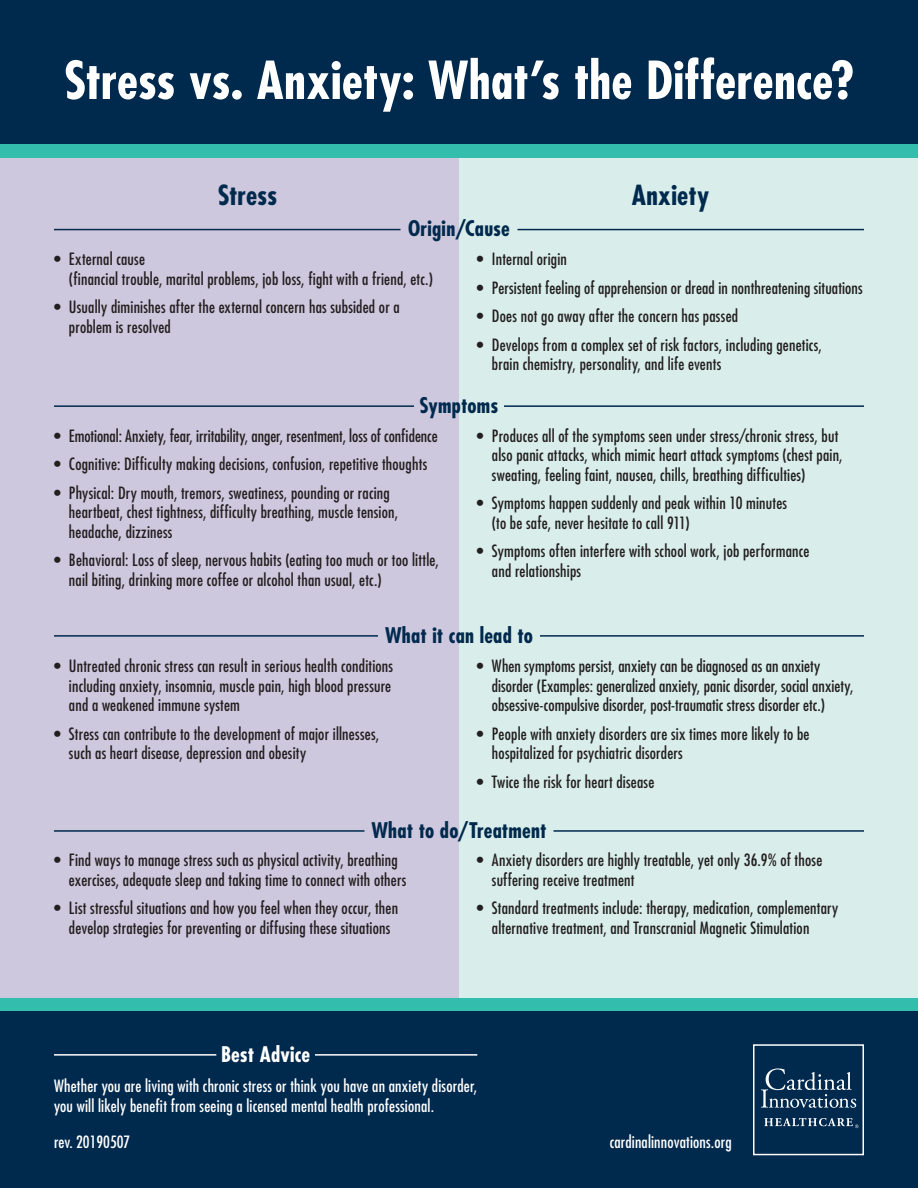
<style>
.page{position:relative;width:918px;height:1188px;background:#fff}
.page>*{position:absolute;margin:0;border:0;box-sizing:border-box;transform-origin:0 0}
.t1{font:700 condensed 51px "Futura Std";color:#fff}
.t2{font:700 condensed 27px "Futura Std";letter-spacing:.005em;color:#00294e}
.t3{font:700 condensed 21px "Futura Std";letter-spacing:.01em;color:#00294e}
.t4{font:700 condensed 21px "Futura Std";letter-spacing:.005em;color:#fff}
.t5{font:condensed 16.5px/19.5px "Futura Std";letter-spacing:.01em;color:#231f20}
.t6{font:condensed 16.5px/19.5px "Futura Std";letter-spacing:.01em;color:#fff}
</style>
<div class="page">
<div style="left:0;top:158px;width:459px;height:928px;background:#cdc8dd"></div>
<div style="left:459px;top:158px;width:459px;height:928px;background:#d9eeea"></div>
<div style="left:0;top:144px;width:918px;height:14px;background:#33bdac"></div>
<div style="left:0;top:998px;width:918px;height:14px;background:#33bdac"></div>
<div style="left:0;top:0;width:918px;height:144px;background:#00294e"></div>
<div style="left:0;top:1012px;width:918px;height:176px;background:#00294e"></div>
<hr style="left:54px;top:229px;width:346px;height:1px;background:#00294e">
<hr style="left:518px;top:229px;width:346px;height:1px;background:#00294e">
<hr style="left:54px;top:405px;width:360px;height:2px;background:#00294e">
<hr style="left:504px;top:405px;width:360px;height:2px;background:#00294e">
<hr style="left:54px;top:635px;width:324px;height:2px;background:#00294e">
<hr style="left:540px;top:635px;width:324px;height:2px;background:#00294e">
<hr style="left:54px;top:830px;width:310px;height:2px;background:#00294e">
<hr style="left:554px;top:830px;width:310px;height:2px;background:#00294e">
<hr style="left:54px;top:1054px;width:162px;height:2px;background:#fff">
<hr style="left:315px;top:1054px;width:162px;height:2px;background:#fff">
<svg style="left:753px;top:1044px;width:111px;height:112px"></svg>
<h1 class="t1" style="left:64px;top:49px;width:792px">Stress vs. Anxiety: What’s the Difference?</h1>
<h2 class="t2" style="left:218px;top:179px;width:61px">Stress</h2>
<h2 class="t2" style="left:632px;top:179px;width:79px">Anxiety</h2>
<p class="t3" style="left:408px;top:216px;width:103px">Origin/Cause</p>
<p class="t5" style="left:69px;top:249px;width:366px;text-indent:-15px">• External cause<br>(financial trouble, marital problems, job loss, fight with a friend, etc.)</p>
<p class="t5" style="left:69px;top:297px;width:332px;text-indent:-15px">• Usually diminishes after the external concern has subsided or a problem is resolved</p>
<p class="t5" style="left:477px;top:249px;width:91px">• Internal origin</p>
<p class="t5" style="left:477px;top:278px;width:387px">• Persistent feeling of apprehension or dread in nonthreatening situations</p>
<p class="t5" style="left:477px;top:306px;width:263px">• Does not go away after the concern has passed</p>
<p class="t5" style="left:492px;top:335px;width:331px;text-indent:-15px">• Develops from a complex set of risk factors, including genetics, brain chemistry, personality, and life events</p>
<p class="t3" style="left:420px;top:392px;width:80px">Symptoms</p>
<p class="t5" style="left:54px;top:426px;width:385px">• Emotional: Anxiety, fear, irritability, anger, resentment, loss of confidence</p>
<p class="t5" style="left:54px;top:454px;width:375px">• Cognitive: Difficulty making decisions, confusion, repetitive thoughts</p>
<p class="t5" style="left:69px;top:483px;width:331px;text-indent:-15px">• Physical: Dry mouth, tremors, sweatiness, pounding or racing heartbeat, chest tightness, difficulty breathing, muscle tension, headache, dizziness</p>
<p class="t5" style="left:69px;top:550px;width:371px;text-indent:-15px">• Behavioral: Loss of sleep, nervous habits (eating too much or too little, nail biting, drinking more coffee or alcohol than usual, etc.)</p>
<p class="t5" style="left:492px;top:426px;width:352px;text-indent:-15px">• Produces all of the symptoms seen under stress/chronic stress, but also panic attacks, which mimic heart attack symptoms (chest pain, sweating, feeling faint, nausea, chills, breathing difficulties)</p>
<p class="t5" style="left:492px;top:493px;width:297px;text-indent:-15px">• Symptoms happen suddenly and peak within 10 minutes (to be safe, never hesitate to call 911)</p>
<p class="t5" style="left:492px;top:541px;width:319px;text-indent:-15px">• Symptoms often interfere with school work, job performance and relationships</p>
<p class="t3" style="left:385px;top:622px;width:149px">What it can lead to</p>
<p class="t5" style="left:69px;top:656px;width:326px;text-align:justify;text-indent:-15px">• Untreated chronic stress can result in serious health conditions including anxiety, insomnia, muscle pain, high blood pressure and a weakened immune system</p>
<p class="t5" style="left:69px;top:724px;width:312px;text-indent:-15px">• Stress can contribute to the development of major illnesses, such as heart disease, depression and obesity</p>
<p class="t5" style="left:492px;top:656px;width:363px;text-indent:-15px">• When symptoms persist, anxiety can be diagnosed as an anxiety disorder (Examples: generalized anxiety, panic disorder, social anxiety, obsessive-compulsive disorder, post-traumatic stress disorder etc.)</p>
<p class="t5" style="left:492px;top:724px;width:319px;text-indent:-15px">• People with anxiety disorders are six times more likely to be hospitalized for psychiatric disorders</p>
<p class="t5" style="left:477px;top:772px;width:179px">• Twice the risk for heart disease</p>
<p class="t3" style="left:371px;top:817px;width:177px">What to do/Treatment</p>
<p class="t5" style="left:69px;top:850px;width:339px;text-indent:-15px">• Find ways to manage stress such as physical activity, breathing exercises, adequate sleep and taking time to connect with others</p>
<p class="t5" style="left:54px;top:898px;width:346px;text-align:center">• List stressful situations and how you feel when they occur, then develop strategies for preventing or diffusing these situations</p>
<p class="t4" style="left:221px;top:1041px;width:91px">Best Advice</p>
<p class="t5" style="left:492px;top:850px;width:332px;text-indent:-15px">• Anxiety disorders are highly treatable, yet only 36.9% of those suffering receive treatment</p>
<p class="t5" style="left:492px;top:898px;width:348px;text-indent:-15px">• Standard treatments include: therapy, medication, complementary alternative treatment, and Transcranial Magnetic Stimulation</p>
<p class="t6" style="left:54px;top:1076px;width:425px">Whether you are living with chronic stress or think you have an anxiety disorder, you will likely benefit from seeing a licensed mental health professional.</p>
<p class="t6" style="left:54px;top:1132px;width:78px">rev. 20190507</p>
<p class="t6" style="left:610px;top:1132px;width:124px">cardinalinnovations.org</p>
</div>
